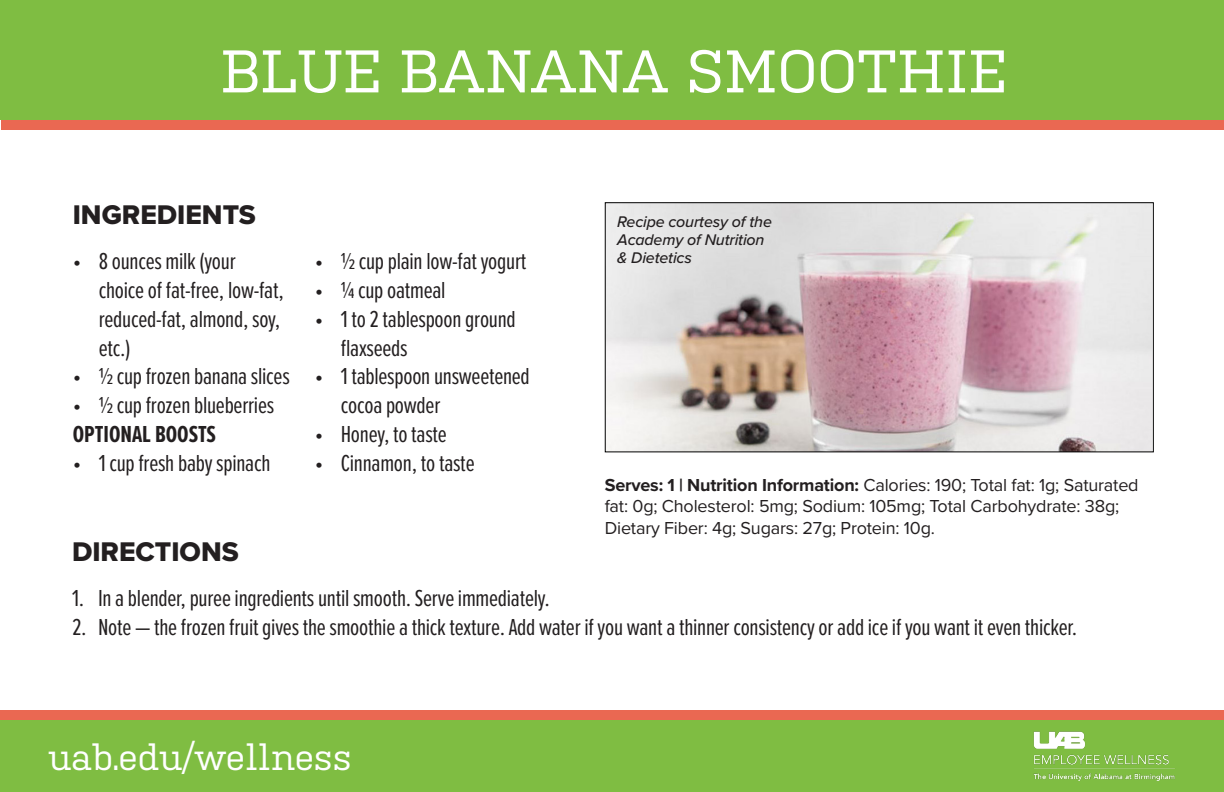
<style>
.page{position:relative;width:1224px;height:792px;background:#fff}
.page>*{position:absolute;margin:0;border:0;box-sizing:border-box;transform-origin:0 0}
.t1{font:60px "Kulturista";color:#fff}
.t2{font:36px "Kulturista";color:#fff}
.t3{font:28px "Proxima Nova Extrabld";color:#231f20}
.t4{font:24px/28.8px "Proxima Nova Ex Cn";letter-spacing:-.01em;color:#231f20}
.t5{font:700 24px "Proxima Nova Ex Cn";color:#231f20}
.t6{font:18px/21.6px "Proxima Nova";letter-spacing:-.01em;color:#231f20}
.t7{font:italic 500 16px/18px "Proxima Nova";letter-spacing:-.01em;color:#231f20}
.s1{font-weight:700}
</style>
<div class="page">
<div style="left:1px;top:0;width:1223px;height:130px;background:#ea6852"></div>
<div style="left:0;top:710px;width:1224px;height:72px;background:#ea6852"></div>
<div style="left:0;top:720px;width:1224px;height:72px;background:#7fbd42"></div>
<img style="left:1033px;top:732px;width:142px;height:48px">
<div style="left:0;top:0;width:1224px;height:120px;background:#7fbd42"></div>
<img style="left:607px;top:204px;width:545px;height:246px">
<div style="left:597px;top:195px;width:194px;height:90px;background:#fff;opacity:.75"></div>
<p class="t1" style="left:220px;top:37px;width:788px">BLUE BANANA SMOOTHIE</p>
<p class="t3" style="left:73px;top:194px;width:185px">INGREDIENTS</p>
<p class="t4" style="left:99px;top:246px;width:187px;text-indent:-26px">• 8 ounces milk (your choice of fat-free, low-fat, reduced-fat, almond, soy, etc.)</p>
<p class="t4" style="left:73px;top:361px;width:219px">• ½ cup frozen banana slices</p>
<p class="t4" style="left:73px;top:390px;width:203px">• ½ cup frozen blueberries</p>
<p class="t5" style="left:73px;top:417px;width:145px">OPTIONAL BOOSTS</p>
<p class="t4" style="left:73px;top:447px;width:199px">• 1 cup fresh baby spinach</p>
<p class="t4" style="left:315px;top:246px;width:213px">• ½ cup plain low-fat yogurt</p>
<p class="t4" style="left:315px;top:275px;width:132px">• ¼ cup oatmeal</p>
<p class="t4" style="left:341px;top:303px;width:177px;text-indent:-26px">• 1 to 2 tablespoon ground flaxseeds</p>
<p class="t4" style="left:341px;top:361px;width:191px;text-indent:-26px">• 1 tablespoon unsweetened cocoa powder</p>
<p class="t4" style="left:315px;top:419px;width:134px">• Honey, to taste</p>
<p class="t4" style="left:315px;top:447px;width:161px">• Cinnamon, to taste</p>
<p class="t7" style="left:617px;top:212px;width:156px">Recipe courtesy of the<br>Academy of Nutrition &amp; Dietetics</p>
<p class="t6" style="left:605px;top:473px;width:535px"><span class="s1">Serves: 1 | Nutrition Information:</span> Calories: 190; Total fat: 1g; Saturated fat: 0g; Cholesterol: 5mg; Sodium: 105mg; Total Carbohydrate: 38g;<br>Dietary Fiber: 4g; Sugars: 27g; Protein: 10g.</p>
<p class="t3" style="left:72px;top:531px;width:168px">DIRECTIONS</p>
<p class="t4" style="left:72px;top:583px;width:479px">1. In a blender, puree ingredients until smooth. Serve immediately.</p>
<p class="t4" style="left:72px;top:611px;width:1007px">2. Note — the frozen fruit gives the smoothie a thick texture. Add water if you want a thinner consistency or add ice if you want it even thicker.</p>
<p class="t2" style="left:48px;top:736px;width:305px">uab.edu/wellness</p>
</div>
